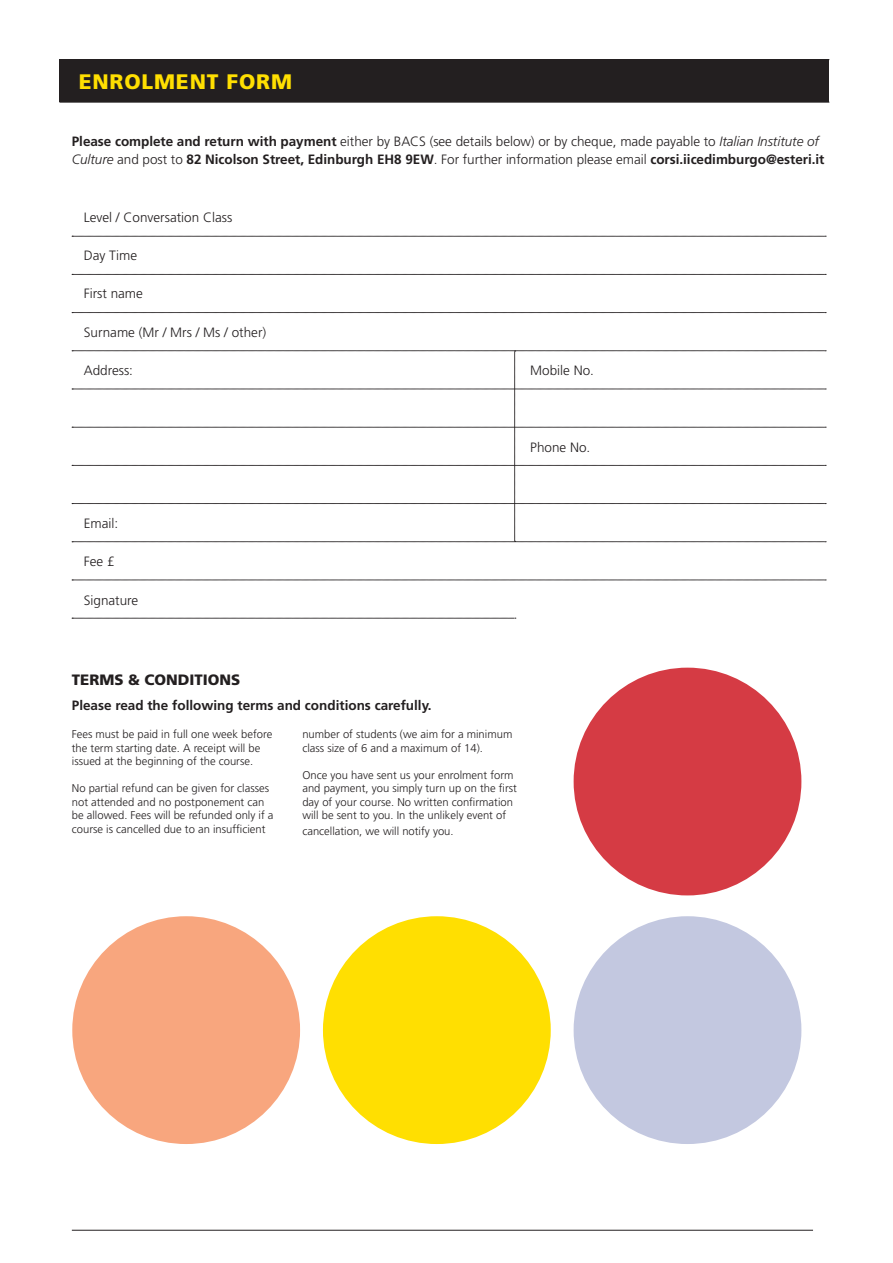
<style>
.page{position:relative;width:893px;height:1263px;background:#fff}
.page>*{position:absolute;margin:0;border:0;box-sizing:border-box;transform-origin:0 0}
.HEADING{font:900 21px "Frutiger";letter-spacing:.04em;color:#ffdf01}
.bold_table{font:900 15px "Frutiger";color:#231f20}
._9pt_BODY{font:300 13.5px/18px "Frutiger";color:#231f20}
.bold_table-2{font:700 13.5px "Frutiger";color:#231f20}
._9pt_BODY-2{font:300 11.25px/13.5px "Frutiger";color:#231f20}
.s1{font-weight:700}
.s2{font-style:italic}
</style>
<div class="page">
<svg style="left:72px;top:236px;width:754px;height:1px"></svg>
<svg style="left:72px;top:274px;width:754px;height:1px"></svg>
<svg style="left:72px;top:312px;width:754px;height:1px"></svg>
<svg style="left:72px;top:580px;width:754px;height:1px"></svg>
<svg style="left:72px;top:618px;width:444px;height:1px"></svg>
<svg style="left:72px;top:350px;width:754px;height:192px"></svg>
<hr style="left:72px;top:1230px;width:741px;height:1px;background:#231f20">
<div style="left:72px;top:916px;width:228px;height:228px;background:#f8a67e;border-radius:50%"></div>
<div style="left:323px;top:916px;width:228px;height:228px;background:#ffdf01;border-radius:50%"></div>
<div style="left:574px;top:668px;width:227px;height:227px;background:#d53b44;border-radius:50%"></div>
<div style="left:574px;top:916px;width:227px;height:228px;background:#c3c8e0;border-radius:50%"></div>
<div style="left:60px;top:60px;width:769px;height:42px;background:#231f20"></div>
<hr style="left:60px;top:59px;width:769px;height:1px;background:#231f20">
<hr style="left:59px;top:60px;width:1px;height:42px;background:#231f20">
<hr style="left:60px;top:102px;width:769px;height:1px;background:#231f20">
<p class="HEADING" style="left:79px;top:69px;width:215px">ENROLMENT FORM</p>
<p class="_9pt_BODY" style="left:72px;top:132px;width:754px"><span class="s1">Please complete and return with payment</span> either by BACS (see details below) or by cheque, made payable to <span class="s2">Italian Institute of<br>Culture</span> and post to <span class="s1">82 Nicolson Street, Edinburgh EH8 9EW</span>. For further information please email <span class="s1">corsi.iicedimburgo@esteri.it</span></p>
<p class="_9pt_BODY" style="left:84px;top:208px;width:150px">Level / Conversation Class</p>
<p class="_9pt_BODY" style="left:84px;top:247px;width:55px">Day Time</p>
<p class="_9pt_BODY" style="left:84px;top:285px;width:61px">First name</p>
<p class="_9pt_BODY" style="left:84px;top:323px;width:184px">Surname (Mr / Mrs / Ms / other)</p>
<p class="_9pt_BODY" style="left:84px;top:362px;width:51px">Address:</p>
<p class="_9pt_BODY" style="left:530px;top:362px;width:65px">Mobile No.</p>
<p class="_9pt_BODY" style="left:84px;top:515px;width:36px">Email:</p>
<p class="_9pt_BODY" style="left:84px;top:553px;width:32px">Fee £</p>
<p class="_9pt_BODY" style="left:84px;top:591px;width:56px">Signature</p>
<p class="_9pt_BODY" style="left:530px;top:438px;width:62px">Phone No.</p>
<p class="bold_table" style="left:72px;top:670px;width:170px">TERMS &amp; CONDITIONS</p>
<p class="bold_table-2" style="left:72px;top:697px;width:361px">Please read the following terms and conditions carefully.</p>
<p class="_9pt_BODY-2" style="left:72px;top:728px;width:202px">Fees must be paid in full one week before the term starting date. A receipt will be issued at the beginning of the course.</p>
<p class="_9pt_BODY-2" style="left:72px;top:782px;width:203px">No partial refund can be given for classes not attended and no postponement can be allowed. Fees will be refunded only if a course is cancelled due to an insufficient</p>
<p class="_9pt_BODY-2" style="left:302px;top:728px;width:211px">number of students (we aim for a minimum class size of 6 and a maximum of 14).</p>
<p class="_9pt_BODY-2" style="left:302px;top:768px;width:216px">Once you have sent us your enrolment form and payment, you simply turn up on the first day of your course. No written confirmation will be sent to you. In the unlikely event of</p>
<p class="_9pt_BODY-2" style="left:302px;top:825px;width:153px">cancellation, we will notify you.</p>
</div>
